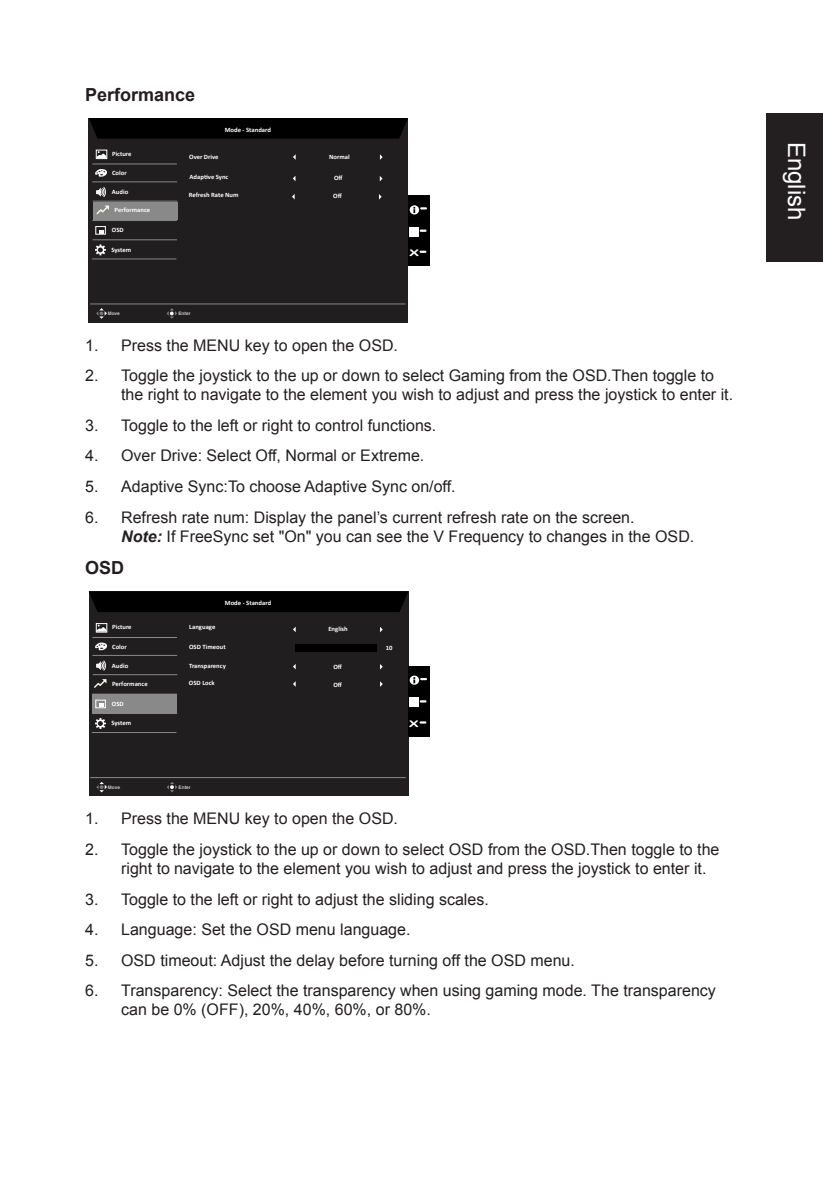
<style>
.page{position:relative;width:823px;height:1191px;background:#fff}
.page>*{position:absolute;margin:0;border:0;box-sizing:border-box;transform-origin:0 0}
.t1{font:24px "Arial";color:#fff}
.Heading1{font:700 18px "Arial";color:#231f20}
.t2{font:16px/19.2px "Arial";color:#231f20}
.t3{font:9px "Arial Rounded MT Bold";color:#fff;scale:1.73 1}
.t4{font:700 6.6px "Calibri";color:#fff}
.t5{font:4.8px "JQ Zong Yi FT";color:#cbcbcb}
.s1{font-weight:700;font-style:italic}
</style>
<div class="page">
<div style="left:765px;top:113px;width:57px;height:149px;background:#231f20"></div>
<div style="left:89px;top:118px;width:319px;height:204px;background:#201e1f"></div>
<svg style="left:89px;top:118px;width:319px;height:21px;background:#010101"></svg>
<hr style="left:90px;top:303px;width:315px;height:1px;background:#898989">
<hr style="left:92px;top:258px;width:84px;height:1px;background:#898989">
<hr style="left:92px;top:239px;width:85px;height:1px;background:#898989">
<hr style="left:92px;top:220px;width:85px;height:1px;background:#898989">
<hr style="left:93px;top:201px;width:84px;height:1px;background:#898989">
<hr style="left:92px;top:181px;width:85px;height:1px;background:#898989">
<div style="left:95px;top:226px;width:11px;height:9px;border:1px solid #fff"></div>
<svg style="left:99px;top:230px;width:5px;height:3px"></svg>
<div style="left:93px;top:202px;width:84px;height:18px;background:#898989"></div>
<svg style="left:95px;top:244px;width:11px;height:11px"></svg>
<div style="left:96px;top:150px;width:11px;height:9px;border:1px solid #fff"></div>
<svg style="left:97px;top:151px;width:9px;height:7px"></svg>
<svg style="left:95px;top:169px;width:12px;height:8px"></svg>
<svg style="left:96px;top:187px;width:10px;height:11px"></svg>
<hr style="left:92px;top:164px;width:85px;height:1px;background:#898989">
<svg style="left:379px;top:154px;width:3px;height:6px"></svg>
<svg style="left:379px;top:176px;width:3px;height:5px"></svg>
<svg style="left:96px;top:308px;width:11px;height:11px"></svg>
<svg style="left:166px;top:308px;width:11px;height:11px"></svg>
<div style="left:407px;top:195px;width:22px;height:70px;background:#000"></div>
<svg style="left:409px;top:227px;width:18px;height:9px"></svg>
<svg style="left:419px;top:250px;width:7px;height:3px"></svg>
<svg style="left:409px;top:205px;width:18px;height:9px"></svg>
<svg style="left:96px;top:205px;width:13px;height:9px"></svg>
<div style="left:89px;top:591px;width:319px;height:205px;background:#201e1f"></div>
<svg style="left:89px;top:591px;width:319px;height:21px;background:#010101"></svg>
<hr style="left:90px;top:777px;width:315px;height:1px;background:#898989">
<div style="left:295px;top:644px;width:82px;height:8px;background:#020000"></div>
<hr style="left:92px;top:732px;width:84px;height:1px;background:#898989">
<hr style="left:92px;top:693px;width:85px;height:1px;background:#898989">
<hr style="left:93px;top:674px;width:84px;height:1px;background:#898989">
<hr style="left:92px;top:655px;width:85px;height:1px;background:#898989">
<div style="left:92px;top:694px;width:85px;height:20px;background:#898989"></div>
<svg style="left:95px;top:718px;width:11px;height:11px"></svg>
<div style="left:96px;top:623px;width:11px;height:9px;border:1px solid #fff"></div>
<svg style="left:97px;top:624px;width:9px;height:7px"></svg>
<svg style="left:95px;top:642px;width:12px;height:8px"></svg>
<svg style="left:96px;top:660px;width:10px;height:11px"></svg>
<hr style="left:92px;top:637px;width:85px;height:1px;background:#898989">
<div style="left:95px;top:699px;width:11px;height:9px;border:1px solid #fff"></div>
<svg style="left:99px;top:703px;width:5px;height:3px"></svg>
<svg style="left:96px;top:782px;width:11px;height:10px"></svg>
<svg style="left:167px;top:782px;width:10px;height:10px"></svg>
<div style="left:407px;top:666px;width:22px;height:70px;background:#000"></div>
<svg style="left:409px;top:698px;width:18px;height:9px"></svg>
<svg style="left:419px;top:721px;width:7px;height:3px"></svg>
<svg style="left:409px;top:675px;width:18px;height:10px"></svg>
<svg style="left:94px;top:679px;width:12px;height:9px"></svg>
<p class="Heading1" style="left:85px;top:82px;width:112px">Performance</p>
<p class="t4" style="left:225px;top:125px;width:48px">Mode - Standard</p>
<p class="t4" style="left:112px;top:150px;width:21px">Picture</p>
<p class="t4" style="left:112px;top:169px;width:16px">Color</p>
<p class="t4" style="left:112px;top:188px;width:18px">Audio</p>
<p class="t4" style="left:115px;top:206px;width:37px">Performance</p>
<p class="t4" style="left:112px;top:226px;width:13px">OSD</p>
<p class="t4" style="left:111px;top:245px;width:21px">System</p>
<p class="t4" style="left:189px;top:153px;width:31px">Over Drive</p>
<p class="t4" style="left:329px;top:152px;width:22px">Normal</p>
<p class="t4" style="left:189px;top:173px;width:40px">Adaptive Sync</p>
<p class="t4" style="left:334px;top:174px;width:10px">Off</p>
<p class="t4" style="left:189px;top:191px;width:51px">Refresh Rate Num</p>
<p class="t4" style="left:333px;top:192px;width:10px">Off</p>
<p class="t5" style="left:108px;top:311px;width:14px">Move</p>
<p class="t5" style="left:178px;top:311px;width:14px">Enter</p>
<p class="t3" style="left:409px;top:247px;width:7px">X</p>
<p class="t2" style="left:85px;top:335px;width:314px">1. Press the MENU key to open the OSD.</p>
<p class="t2" style="left:121px;top:366px;width:613px;text-indent:-36px">2. Toggle the joystick to the up or down to select Gaming from the OSD.Then toggle to the right to navigate to the element you wish to adjust and press the joystick to enter it.</p>
<p class="t2" style="left:85px;top:416px;width:352px">3. Toggle to the left or right to control functions.</p>
<p class="t2" style="left:85px;top:446px;width:340px">4. Over Drive: Select Off, Normal or Extreme.</p>
<p class="t2" style="left:85px;top:477px;width:372px">5. Adaptive Sync:To choose Adaptive Sync on/off.</p>
<p class="t2" style="left:121px;top:507px;width:574px;text-indent:-36px">6. Refresh rate num: Display the panel’s current refresh rate on the screen.<br><span class="s1">Note:</span> If FreeSync set "On" you can see the V Frequency to changes in the OSD.</p>
<p class="Heading1" style="left:85px;top:556px;width:41px">OSD</p>
<p class="t4" style="left:225px;top:599px;width:48px">Mode - Standard</p>
<p class="t4" style="left:112px;top:623px;width:21px">Picture</p>
<p class="t4" style="left:112px;top:642px;width:16px">Color</p>
<p class="t4" style="left:189px;top:623px;width:28px">Language</p>
<p class="t4" style="left:189px;top:642px;width:38px">OSD Timeout</p>
<p class="t4" style="left:328px;top:625px;width:21px">English</p>
<p class="t4" style="left:385px;top:644px;width:8px">10</p>
<p class="t4" style="left:112px;top:661px;width:18px">Audio</p>
<p class="t4" style="left:112px;top:699px;width:13px">OSD</p>
<p class="t4" style="left:112px;top:679px;width:37px">Performance</p>
<p class="t4" style="left:189px;top:661px;width:38px">Transparency</p>
<p class="t4" style="left:189px;top:679px;width:27px">OSD Lock</p>
<p class="t4" style="left:333px;top:663px;width:10px">Off</p>
<p class="t4" style="left:333px;top:680px;width:10px">Off</p>
<p class="t4" style="left:111px;top:719px;width:21px">System</p>
<p class="t3" style="left:409px;top:718px;width:7px">X</p>
<p class="t5" style="left:108px;top:784px;width:14px">Move</p>
<p class="t5" style="left:178px;top:785px;width:14px">Enter</p>
<p class="t2" style="left:85px;top:809px;width:314px">1. Press the MENU key to open the OSD.</p>
<p class="t2" style="left:121px;top:839px;width:599px;text-indent:-36px">2. Toggle the joystick to the up or down to select OSD from the OSD.Then toggle to the right to navigate to the element you wish to adjust and press the joystick to enter it.</p>
<p class="t2" style="left:85px;top:889px;width:405px">3. Toggle to the left or right to adjust the sliding scales.</p>
<p class="t2" style="left:85px;top:920px;width:327px">4. Language: Set the OSD menu language.</p>
<p class="t2" style="left:85px;top:950px;width:491px">5. OSD timeout: Adjust the delay before turning off the OSD menu.</p>
<p class="t2" style="left:121px;top:981px;width:596px;text-indent:-36px">6. Transparency: Select the transparency when using gaming mode. The transparency can be 0% (OFF), 20%, 40%, 60%, or 80%.</p>
<h1 class="t1" style="left:811px;top:142px;width:80px;rotate:90deg">English</h1>
</div>
